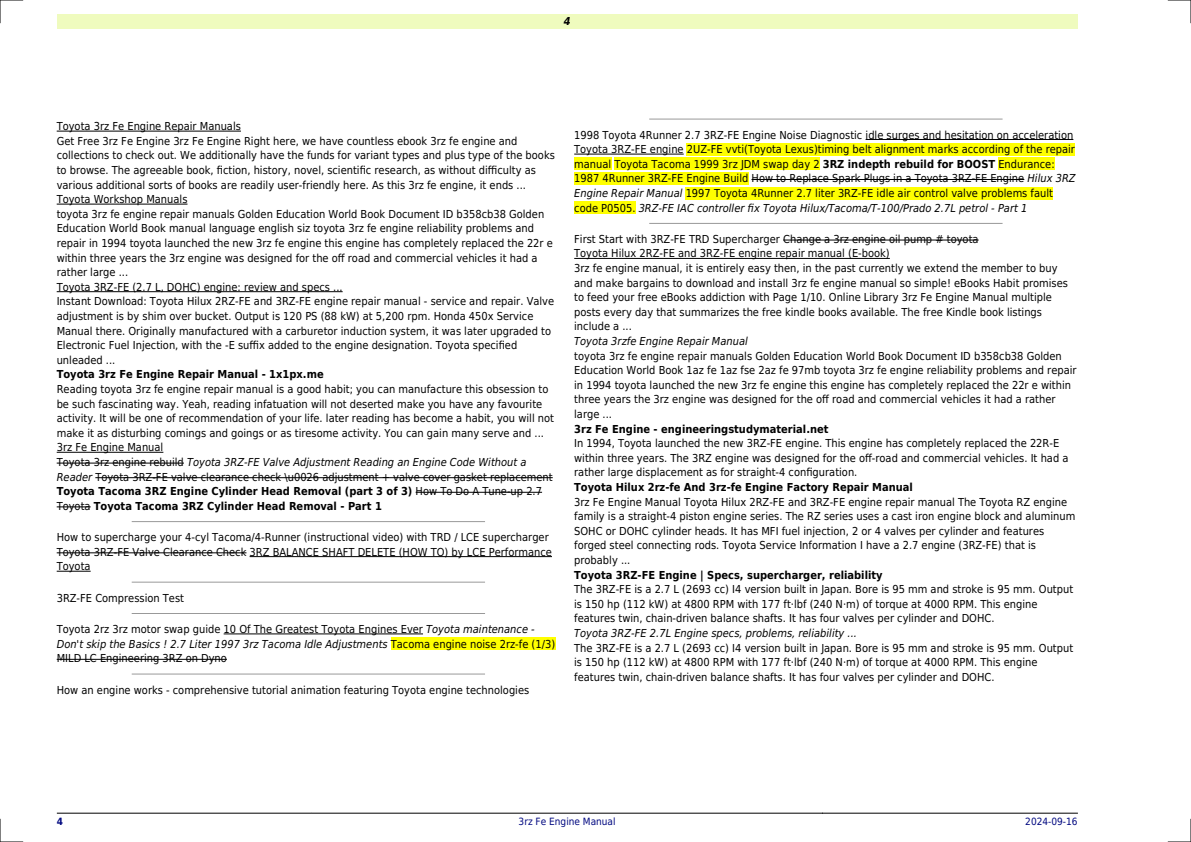
<style>
.page{position:relative;width:1191px;height:842px;background:#fff}
.page>*{position:absolute;margin:0;border:0;box-sizing:border-box;transform-origin:0 0}
.t1{font:11px/14.6px "DejaVu Sans Condensed";color:#000}
.t2{font:700 11px "DejaVu Sans Condensed";color:#000}
.t3{font:italic 11px "DejaVu Sans Condensed";color:#000}
.t4{font:italic 700 11px "DejaVu Sans Condensed";color:#000}
.t5{font:10px "DejaVu Sans Condensed";color:#000880}
.t6{font:700 10px "DejaVu Sans Condensed";color:#000880}
.s1{font-style:italic}
.s2{font-weight:700}
</style>
<div class="page">
<div style="left:57px;top:14px;width:1020px;height:15px;background:#effbbe"></div>
<hr style="left:57px;top:813px;width:255px;height:1px;background:#000">
<hr style="left:312px;top:813px;width:510px;height:1px;background:#000">
<hr style="left:822px;top:813px;width:255px;height:1px;background:#000">
<hr style="left:57px;top:131px;width:184px;height:1px;background:#000">
<hr style="left:57px;top:204px;width:130px;height:1px;background:#000">
<hr style="left:57px;top:291px;width:286px;height:1px;background:#000">
<hr style="left:57px;top:452px;width:106px;height:1px;background:#000">
<hr style="left:57px;top:463px;width:127px;height:1px;background:#000">
<hr style="left:95px;top:477px;width:458px;height:1px;background:#000">
<hr style="left:416px;top:492px;width:126px;height:1px;background:#000">
<hr style="left:57px;top:507px;width:34px;height:1px;background:#000">
<hr style="left:132px;top:521px;width:352px;height:1px;background:#999">
<hr style="left:57px;top:552px;width:189px;height:1px;background:#000">
<hr style="left:250px;top:556px;width:302px;height:1px;background:#000">
<hr style="left:57px;top:571px;width:34px;height:1px;background:#000">
<hr style="left:132px;top:582px;width:352px;height:1px;background:#999">
<hr style="left:132px;top:613px;width:352px;height:1px;background:#999">
<hr style="left:224px;top:634px;width:199px;height:1px;background:#000">
<div style="left:391px;top:637px;width:164px;height:13px;background:#ff0"></div>
<hr style="left:57px;top:659px;width:170px;height:1px;background:#000">
<hr style="left:132px;top:674px;width:352px;height:1px;background:#999">
<hr style="left:649px;top:119px;width:353px;height:1px;background:#999">
<hr style="left:865px;top:139px;width:208px;height:1px;background:#000">
<hr style="left:574px;top:154px;width:109px;height:1px;background:#000">
<div style="left:687px;top:143px;width:388px;height:13px;background:#ff0"></div>
<div style="left:574px;top:158px;width:37px;height:12px;background:#ff0"></div>
<div style="left:614px;top:158px;width:205px;height:12px;background:#ff0"></div>
<div style="left:998px;top:158px;width:56px;height:12px;background:#ff0"></div>
<div style="left:574px;top:172px;width:174px;height:13px;background:#ff0"></div>
<hr style="left:751px;top:179px;width:273px;height:1px;background:#000">
<div style="left:685px;top:187px;width:368px;height:13px;background:#ff0"></div>
<div style="left:574px;top:201px;width:61px;height:13px;background:#ff0"></div>
<hr style="left:649px;top:223px;width:353px;height:1px;background:#999">
<hr style="left:783px;top:240px;width:195px;height:1px;background:#000">
<hr style="left:574px;top:258px;width:316px;height:1px;background:#000">
<svg style="left:0;top:0;width:23px;height:23px"></svg>
<svg style="left:0;top:819px;width:23px;height:23px"></svg>
<svg style="left:1168px;top:0;width:23px;height:23px"></svg>
<svg style="left:1168px;top:819px;width:23px;height:23px"></svg>
<p class="t4" style="left:563px;top:15px;width:8px">4</p>
<p class="t1" style="left:57px;top:119px;width:500px">Toyota 3rz Fe Engine Repair Manuals<br>Get Free 3rz Fe Engine 3rz Fe Engine Right here, we have countless ebook 3rz fe engine and collections to check out. We additionally have the funds for variant types and plus type of the books to browse. The agreeable book, fiction, history, novel, scientific research, as without difficulty as various additional sorts of books are readily user-friendly here. As this 3rz fe engine, it ends ...<br>Toyota Workshop Manuals<br>toyota 3rz fe engine repair manuals Golden Education World Book Document ID b358cb38 Golden Education World Book manual language english siz toyota 3rz fe engine reliability problems and repair in 1994 toyota launched the new 3rz fe engine this engine has completely replaced the 22r e within three years the 3rz engine was designed for the off road and commercial vehicles it had a rather large ...<br>Toyota 3RZ-FE (2.7 L, DOHC) engine: review and specs ...<br>Instant Download: Toyota Hilux 2RZ-FE and 3RZ-FE engine repair manual - service and repair. Valve adjustment is by shim over bucket. Output is 120 PS (88 kW) at 5,200 rpm. Honda 450x Service Manual there. Originally manufactured with a carburetor induction system, it was later upgraded to Electronic Fuel Injection, with the -E suffix added to the engine designation. Toyota specified unleaded ...</p>
<p class="t2" style="left:57px;top:368px;width:268px">Toyota 3rz Fe Engine Repair Manual - 1x1px.me</p>
<p class="t1" style="left:57px;top:382px;width:499px">Reading toyota 3rz fe engine repair manual is a good habit; you can manufacture this obsession to be such fascinating way. Yeah, reading infatuation will not deserted make you have any favourite activity. It will be one of recommendation of your life. later reading has become a habit, you will not make it as disturbing comings and goings or as tiresome activity. You can gain many serve and ...<br>3rz Fe Engine Manual<br>Toyota 3rz engine rebuild <span class="s1">Toyota 3RZ-FE Valve Adjustment Reading an Engine Code Without a Reader</span> Toyota 3RZ-FE valve clearance check \u0026 adjustment + valve cover gasket replacement <span class="s2">Toyota Tacoma 3RZ Engine Cylinder Head Removal (part 3 of 3)</span> How To Do A Tune-up 2.7<br>Toyota <span class="s2">Toyota Tacoma 3RZ Cylinder Head Removal - Part 1</span></p>
<p class="t1" style="left:57px;top:530px;width:497px">How to supercharge your 4-cyl Tacoma/4-Runner (instructional video) with TRD / LCE supercharger<br>Toyota 3RZ-FE Valve Clearance Check 3RZ BALANCE SHAFT DELETE (HOW TO) by LCE Performance<br>Toyota</p>
<p class="t1" style="left:57px;top:590px;width:129px">3RZ-FE Compression Test</p>
<p class="t1" style="left:57px;top:622px;width:500px">Toyota 2rz 3rz motor swap guide 10 Of The Greatest Toyota Engines Ever <span class="s1">Toyota maintenance -<br>Don't skip the Basics ! 2.7 Liter 1997 3rz Tacoma Idle Adjustments</span> Tacoma engine noise 2rz-fe (1/3)<br>MILD LC Engineering 3RZ on Dyno</p>
<p class="t1" style="left:57px;top:682px;width:474px">How an engine works - comprehensive tutorial animation featuring Toyota engine technologies</p>
<p class="t1" style="left:574px;top:127px;width:503px">1998 Toyota 4Runner 2.7 3RZ-FE Engine Noise Diagnostic idle surges and hesitation on acceleration Toyota 3RZ-FE engine 2UZ-FE vvti(Toyota Lexus)timing belt alignment marks according of the repair manual Toyota Tacoma 1999 3rz JDM swap day 2 <span class="s2">3RZ indepth rebuild for BOOST</span> Endurance:<br>1987 4Runner 3RZ-FE Engine Build How to Replace Spark Plugs in a Toyota 3RZ-FE Engine <span class="s1">Hilux 3RZ Engine Repair Manual</span> 1997 Toyota 4Runner 2.7 liter 3RZ-FE idle air control valve problems fault code P0505. <span class="s1">3RZ-FE IAC controller fix Toyota Hilux/Tacoma/T-100/Prado 2.7L petrol - Part 1</span></p>
<p class="t1" style="left:574px;top:232px;width:495px">First Start with 3RZ-FE TRD Supercharger Change a 3rz engine oil pump # toyota<br>Toyota Hilux 2RZ-FE and 3RZ-FE engine repair manual (E-book)<br>3rz fe engine manual, it is entirely easy then, in the past currently we extend the member to buy and make bargains to download and install 3rz fe engine manual so simple! eBooks Habit promises to feed your free eBooks addiction with Page 1/10. Online Library 3rz Fe Engine Manual multiple posts every day that summarizes the free kindle books available. The free Kindle book listings include a ...</p>
<p class="t3" style="left:574px;top:335px;width:175px">Toyota 3rzfe Engine Repair Manual</p>
<p class="t1" style="left:574px;top:349px;width:504px">toyota 3rz fe engine repair manuals Golden Education World Book Document ID b358cb38 Golden Education World Book 1az fe 1az fse 2az fe 97mb toyota 3rz fe engine reliability problems and repair in 1994 toyota launched the new 3rz fe engine this engine has completely replaced the 22r e within three years the 3rz engine was designed for the off road and commercial vehicles it had a rather large ...</p>
<p class="t2" style="left:574px;top:422px;width:256px">3rz Fe Engine - engineeringstudymaterial.net</p>
<p class="t1" style="left:574px;top:436px;width:496px">In 1994, Toyota launched the new 3RZ-FE engine. This engine has completely replaced the 22R-E within three years. The 3RZ engine was designed for the off-road and commercial vehicles. It had a rather large displacement as for straight-4 configuration.</p>
<p class="t2" style="left:574px;top:481px;width:340px">Toyota Hilux 2rz-fe And 3rz-fe Engine Factory Repair Manual</p>
<p class="t1" style="left:574px;top:494px;width:502px">3rz Fe Engine Manual Toyota Hilux 2RZ-FE and 3RZ-FE engine repair manual The Toyota RZ engine family is a straight-4 piston engine series. The RZ series uses a cast iron engine block and aluminum SOHC or DOHC cylinder heads. It has MFI fuel injection, 2 or 4 valves per cylinder and features forged steel connecting rods. Toyota Service Information I have a 2.7 engine (3RZ-FE) that is probably ...</p>
<p class="t2" style="left:574px;top:568px;width:310px">Toyota 3RZ-FE Engine | Specs, supercharger, reliability</p>
<p class="t1" style="left:574px;top:582px;width:500px">The 3RZ-FE is a 2.7 L (2693 cc) I4 version built in Japan. Bore is 95 mm and stroke is 95 mm. Output is 150 hp (112 kW) at 4800 RPM with 177 ft·lbf (240 N·m) of torque at 4000 RPM. This engine features twin, chain-driven balance shafts. It has four valves per cylinder and DOHC.</p>
<p class="t3" style="left:574px;top:627px;width:284px">Toyota 3RZ-FE 2.7L Engine specs, problems, reliability ...</p>
<p class="t1" style="left:574px;top:640px;width:500px">The 3RZ-FE is a 2.7 L (2693 cc) I4 version built in Japan. Bore is 95 mm and stroke is 95 mm. Output is 150 hp (112 kW) at 4800 RPM with 177 ft·lbf (240 N·m) of torque at 4000 RPM. This engine features twin, chain-driven balance shafts. It has four valves per cylinder and DOHC.</p>
<p class="t6" style="left:57px;top:816px;width:8px">4</p>
<p class="t5" style="left:518px;top:816px;width:98px">3rz Fe Engine Manual</p>
<p class="t5" style="left:1025px;top:816px;width:54px">2024-09-16</p>
</div>
